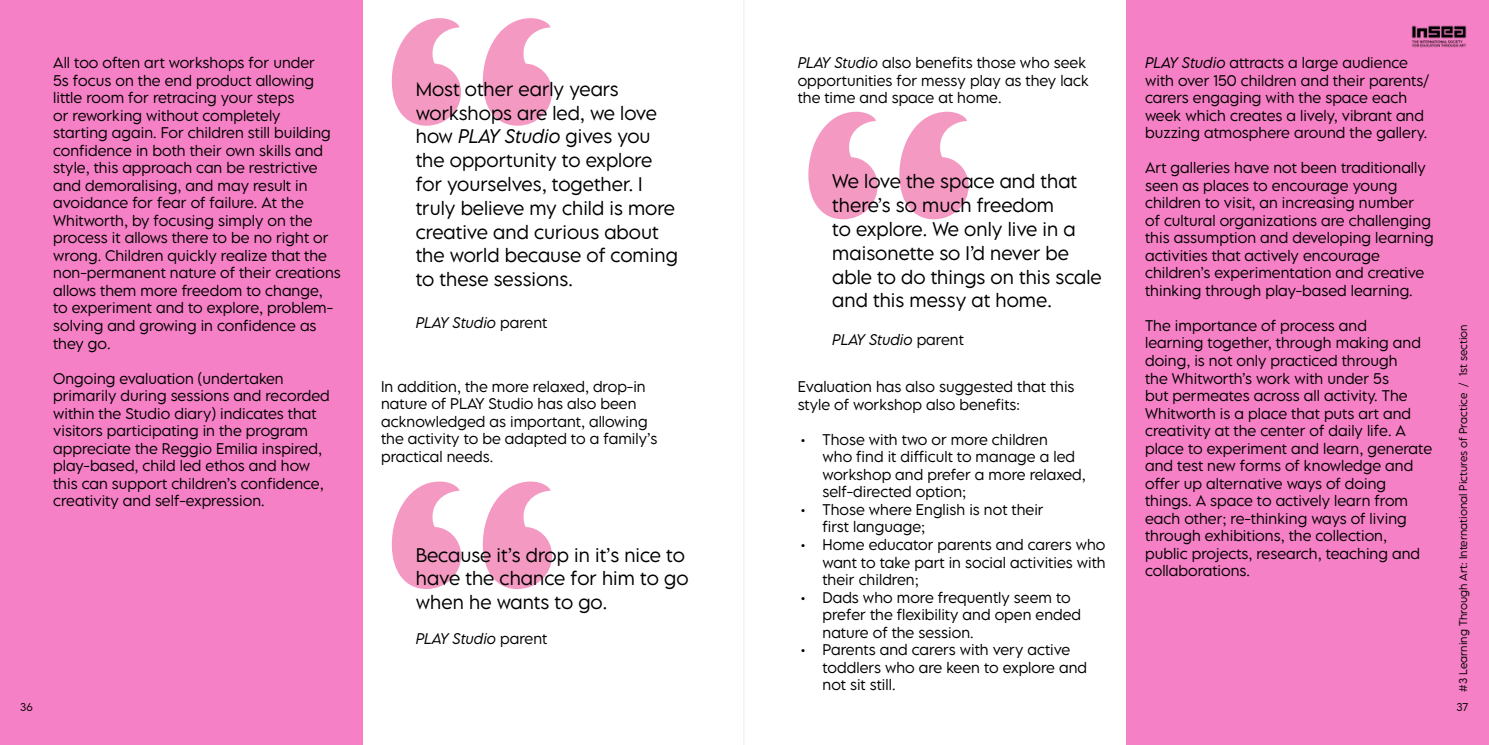
<style>
.page{position:relative;width:1489px;height:745px;background:#fff}
.page>*{position:absolute;margin:0;border:0;box-sizing:border-box;transform-origin:0 0}
.t1{font:600 312.5px "LEMONMILK Pro";color:#f49ac2}
.t2{font:300 17.5px/23.8px "LEMONMILK Pro";color:#000}
.t3{font:300 13.75px/17.5px "LEMONMILK Pro";color:#000}
.t4{font:italic 300 13.75px "LEMONMILK Pro";color:#000}
.t5{font:300 10px "LEMONMILK Pro";color:#000}
.s1{font-style:italic}
.s2{font-style:normal}
</style>
<div class="page">
<hr style="left:743px;top:0;width:1px;height:744px;background:#f0ede9">
<div style="left:0;top:0;width:363px;height:744px;background:#f580c5"></div>
<div style="left:1125px;top:0;width:363px;height:744px;background:#f580c5"></div>
<img style="left:1411px;top:25px;width:56px;height:23px">
<p class="t3" style="left:53px;top:54px;width:289px">All too often art workshops for under<br>5s focus on the end product allowing little room for retracing your steps<br>or reworking without completely<br>starting again. For children still building confidence in both their own skills and style, this approach can be restrictive and demoralising, and may result in avoidance for fear of failure. At the Whitworth, by focusing simply on the process it allows there to be no right or wrong. Children quickly realize that the non-permanent nature of their creations allows them more freedom to change, to experiment and to explore, problem&shy;solving and growing in confidence as they go.</p>
<p class="t3" style="left:53px;top:369px;width:278px">Ongoing evaluation (undertaken primarily during sessions and recorded within the Studio diary) indicates that visitors participating in the program appreciate the Reggio Emilia inspired, play-based, child led ethos and how this can support children’s confidence, creativity and self-expression.</p>
<h1 class="t1" style="left:381px;top:-64px;width:183px">‘‘</h1>
<p class="t2" style="left:416px;top:77px;width:264px">Most other early years workshops are led, we love how <span class="s1">PLAY Studio</span> gives you the opportunity to explore for yourselves, together. I truly believe my child is more creative and curious about the world because of coming to these sessions.</p>
<p class="t4" style="left:416px;top:314px;width:133px">PLAY Studio <span class="s2">parent</span></p>
<p class="t3" style="left:381px;top:377px;width:278px">In addition, the more relaxed, drop-in nature of PLAY Studio has also been acknowledged as important, allowing the activity to be adapted to a family’s practical needs.</p>
<h1 class="t1" style="left:381px;top:399px;width:183px">‘‘</h1>
<p class="t2" style="left:416px;top:542px;width:274px">Because it’s drop in it’s nice to have the chance for him to go when he wants to go.</p>
<p class="t4" style="left:416px;top:629px;width:133px">PLAY Studio <span class="s2">parent</span></p>
<p class="t3" style="left:797px;top:54px;width:293px"><span class="s1">PLAY Studio</span> also benefits those who seek opportunities for messy play as they lack the time and space at home.</p>
<h1 class="t1" style="left:797px;top:29px;width:183px">‘‘</h1>
<p class="t2" style="left:832px;top:169px;width:271px">We love the space and that there’s so much freedom<br>to explore. We only live in a maisonette so I’d never be able to do things on this scale and this messy at home.</p>
<p class="t4" style="left:832px;top:330px;width:133px">PLAY Studio <span class="s2">parent</span></p>
<p class="t3" style="left:797px;top:378px;width:278px">Evaluation has also suggested that this style of workshop also benefits:</p>
<p class="t3" style="left:822px;top:430px;width:265px;text-indent:-22px">• Those with two or more children<br>who find it difficult to manage a led workshop and prefer a more relaxed, self-directed option;</p>
<p class="t3" style="left:822px;top:500px;width:223px;text-indent:-22px">• Those where English is not their first language;</p>
<p class="t3" style="left:822px;top:535px;width:285px;text-align:justify;text-indent:-22px">• Home educator parents and carers who want to take part in social activities with their children;</p>
<p class="t3" style="left:822px;top:588px;width:260px;text-indent:-22px">• Dads who more frequently seem to prefer the flexibility and open ended nature of the session.</p>
<p class="t3" style="left:822px;top:640px;width:266px;text-indent:-22px">• Parents and carers with very active toddlers who are keen to explore and not sit still.</p>
<p class="t3" style="left:1144px;top:54px;width:286px"><span class="s1">PLAY Studio</span> attracts a large audience with over 150 children and their parents/ carers engaging with the space each week which creates a lively, vibrant and buzzing atmosphere around the gallery.</p>
<p class="t3" style="left:1144px;top:159px;width:290px">Art galleries have not been traditionally seen as places to encourage young children to visit, an increasing number<br>of cultural organizations are challenging this assumption and developing learning activities that actively encourage children’s experimentation and creative thinking through play-based learning.</p>
<p class="t3" style="left:1144px;top:316px;width:288px">The importance of process and<br>learning together, through making and doing, is not only practiced through<br>the Whitworth’s work with under 5s<br>but permeates across all activity. The Whitworth is a place that puts art and creativity at the center of daily life. A place to experiment and learn, generate and test new forms of knowledge and offer up alternative ways of doing things. A space to actively learn from each other; re-thinking ways of living through exhibitions, the collection, public projects, research, teaching and collaborations.</p>
<p class="t5" style="left:1456px;top:691px;width:368px;rotate:-90deg">#3 Learning Through Art: International Pictures of Practice / 1st section</p>
<p class="t5" style="left:20px;top:700px;width:14px">36</p>
<p class="t5" style="left:1456px;top:700px;width:13px">37</p>
</div>
